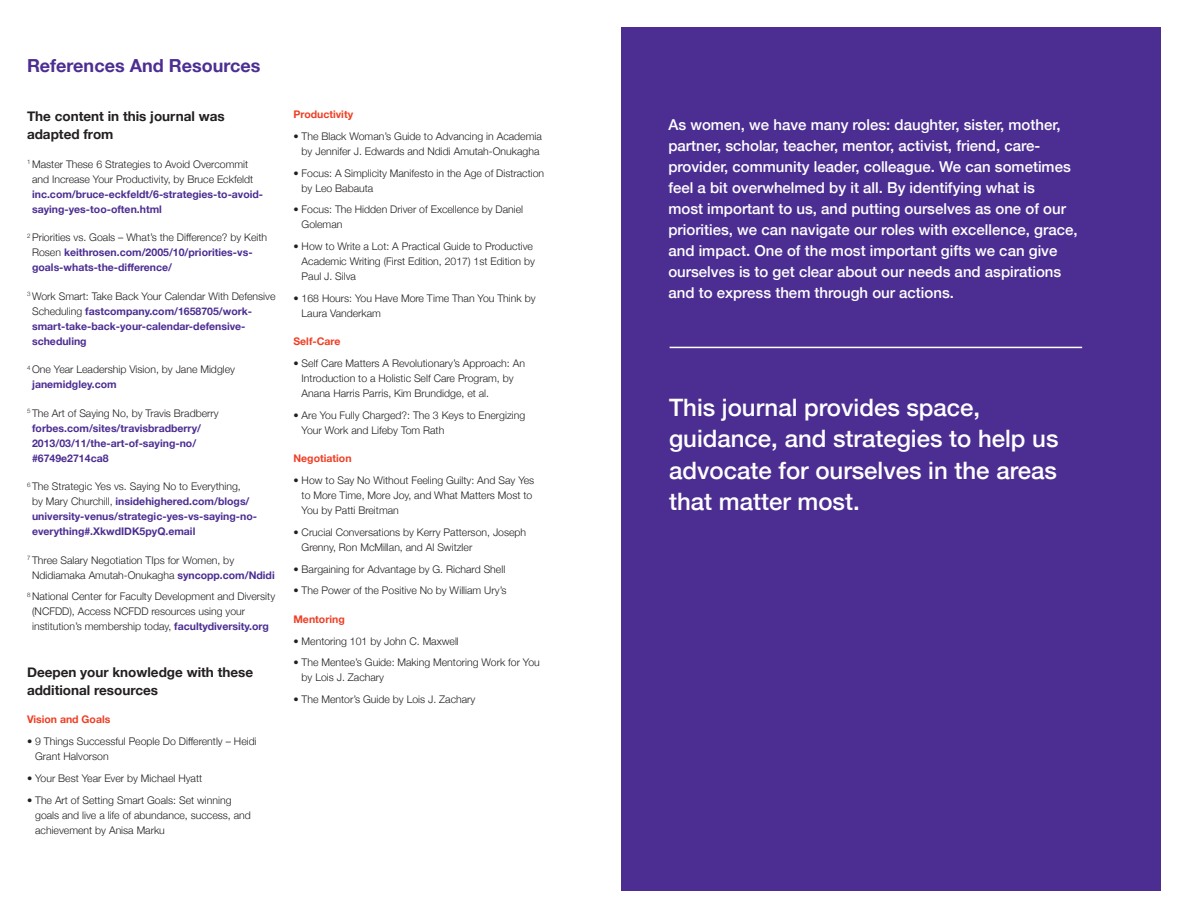
<style>
.page{position:relative;width:1188px;height:918px;background:#fff}
.page>*{position:absolute;margin:0;border:0;box-sizing:border-box;transform-origin:0 0}
.t1{font:500 24px/31.5px "Helvetica Neue";color:#fff}
.t2{font:700 18px "Helvetica Neue";color:#4c2e92}
.t3{font:500 15px/21px "Helvetica Neue";color:#fff}
.t4{font:700 13.5px/18px "Helvetica Neue";color:#231f20}
.t5{font:300 10.5px/15px "Helvetica Neue";color:#231f20}
.t6{font:700 10.5px/15px "Helvetica Neue";color:#4c2e92}
.t7{font:700 10.5px "Helvetica Neue";color:#ef3e24}
.s1{font-weight:700;color:#4c2e92}
.s2{font-weight:300;color:#231f20}
</style>
<div class="page">
<div style="left:621px;top:27px;width:540px;height:864px;background:#4c2e92"></div>
<hr style="left:670px;top:347px;width:412px;height:1px;background:#fff">
<p class="t2" style="left:27px;top:51px;width:235px">References And Resources</p>
<p class="t4" style="left:27px;top:108px;width:199px">The content in this journal was adapted from</p>
<p class="t5" style="left:32px;top:156px;width:233px;text-indent:-5px"><sup>1</sup> Master These 6 Strategies to Avoid Overcommit and Increase Your Productivity, by Bruce Eckfeldt <span class="s1">inc.com/bruce-eckfeldt/6-strategies-to-avoid&shy;saying-yes-too-often.html</span></p>
<p class="t6" style="left:32px;top:230px;width:237px;text-indent:-5px"><sup>2</sup> <span class="s2">Priorities vs. Goals – What’s the Difference? by Keith<br>Rosen</span> keithrosen.com/2005/10/priorities-vs&shy;goals-whats-the-difference/</p>
<p class="t6" style="left:32px;top:289px;width:245px;text-indent:-5px"><sup>3</sup> <span class="s2">Work Smart: Take Back Your Calendar With Defensive Scheduling</span> fastcompany.com/1658705/work&shy;smart-take-back-your-calendar-defensive&shy;scheduling</p>
<p class="t5" style="left:32px;top:361px;width:204px;text-indent:-5px"><sup>4</sup> One Year Leadership Vision, by Jane Midgley <span class="s1">janemidgley.com</span></p>
<p class="t6" style="left:32px;top:406px;width:188px;text-indent:-5px"><sup>5</sup> <span class="s2">The Art of Saying No, by Travis Bradberry </span>forbes.com/sites/travisbradberry/ 2013/03/11/the-art-of-saying-no/ #6749e2714ca8</p>
<p class="t6" style="left:32px;top:479px;width:226px;text-indent:-5px"><sup>6</sup> <span class="s2">The Strategic Yes vs. Saying No to Everything,<br>by Mary Churchill,</span> insidehighered.com/blogs/ university-venus/strategic-yes-vs-saying-no&shy;everything#.XkwdIDK5pyQ.email</p>
<p class="t5" style="left:32px;top:552px;width:244px;text-indent:-5px"><sup>7</sup> Three Salary Negotiation TIps for Women, by<br>Ndidiamaka Amutah-Onukagha <span class="s1">syncopp.com/Ndidi</span></p>
<p class="t5" style="left:32px;top:588px;width:245px;text-indent:-5px"><sup>8</sup> National Center for Faculty Development and Diversity (NCFDD), Access NCFDD resources using your institution’s membership today, <span class="s1">facultydiversity.org</span></p>
<p class="t4" style="left:27px;top:663px;width:228px">Deepen your knowledge with these additional resources</p>
<p class="t7" style="left:27px;top:711px;width:85px">Vision and Goals</p>
<p class="t5" style="left:35px;top:733px;width:223px;text-indent:-8px">• 9 Things Successful People Do Differently – Heidi<br>Grant Halvorson</p>
<p class="t5" style="left:27px;top:770px;width:177px">• Your Best Year Ever by Michael Hyatt</p>
<p class="t5" style="left:35px;top:792px;width:217px;text-indent:-8px">• The Art of Setting Smart Goals: Set winning goals and live a life of abundance, success, and achievement by Anisa Marku</p>
<p class="t7" style="left:293px;top:106px;width:61px">Productivity</p>
<p class="t5" style="left:293px;top:128px;width:250px;text-align:center">• The Black Woman’s Guide to Advancing in Academia by Jennifer J. Edwards and Ndidi Amutah-Onukagha</p>
<p class="t5" style="left:302px;top:165px;width:244px;text-indent:-8px">• Focus: A Simplicity Manifesto in the Age of Distraction by Leo Babauta</p>
<p class="t5" style="left:302px;top:201px;width:223px;text-indent:-8px">• Focus: The Hidden Driver of Excellence by Daniel<br>Goleman</p>
<p class="t5" style="left:302px;top:238px;width:235px;text-indent:-8px">• How to Write a Lot: A Practical Guide to Productive<br>Academic Writing (First Edition, 2017) 1st Edition by<br>Paul J. Silva</p>
<p class="t5" style="left:302px;top:290px;width:235px;text-indent:-8px">• 168 Hours: You Have More Time Than You Think by<br>Laura Vanderkam</p>
<p class="t7" style="left:293px;top:334px;width:49px">Self-Care</p>
<p class="t5" style="left:302px;top:355px;width:225px;text-indent:-8px">• Self Care Matters A Revolutionary’s Approach: An<br>Introduction to a Holistic Self Care Program, by<br>Anana Harris Parris, Kim Brundidge, et al.</p>
<p class="t5" style="left:302px;top:407px;width:225px;text-indent:-8px">• Are You Fully Charged?: The 3 Keys to Energizing<br>Your Work and Lifeby Tom Rath</p>
<p class="t7" style="left:293px;top:451px;width:60px">Negotiation</p>
<p class="t5" style="left:302px;top:472px;width:234px;text-indent:-8px">• How to Say No Without Feeling Guilty: And Say Yes to More Time, More Joy, and What Matters Most to<br>You by Patti Breitman</p>
<p class="t5" style="left:302px;top:524px;width:226px;text-indent:-8px">• Crucial Conversations by Kerry Patterson, Joseph<br>Grenny, Ron McMillan, and Al Switzler</p>
<p class="t5" style="left:293px;top:561px;width:213px">• Bargaining for Advantage by G. Richard Shell</p>
<p class="t5" style="left:293px;top:582px;width:215px">• The Power of the Positive No by William Ury’s</p>
<p class="t7" style="left:293px;top:611px;width:53px">Mentoring</p>
<p class="t5" style="left:293px;top:633px;width:167px">• Mentoring 101 by John C. Maxwell</p>
<p class="t5" style="left:302px;top:654px;width:240px;text-indent:-8px">• The Mentee’s Guide: Making Mentoring Work for You by Lois J. Zachary</p>
<p class="t5" style="left:293px;top:691px;width:183px">• The Mentor’s Guide by Lois J. Zachary</p>
<p class="t3" style="left:668px;top:113px;width:411px">As women, we have many roles: daughter, sister, mother, partner, scholar, teacher, mentor, activist, friend, care&shy;provider, community leader, colleague. We can sometimes feel a bit overwhelmed by it all. By identifying what is<br>most important to us, and putting ourselves as one of our priorities, we can navigate our roles with excellence, grace, and impact. One of the most important gifts we can give ourselves is to get clear about our needs and aspirations and to express them through our actions.</p>
<p class="t1" style="left:669px;top:389px;width:391px">This journal provides space, guidance, and strategies to help us advocate for ourselves in the areas that matter most.</p>
</div>
